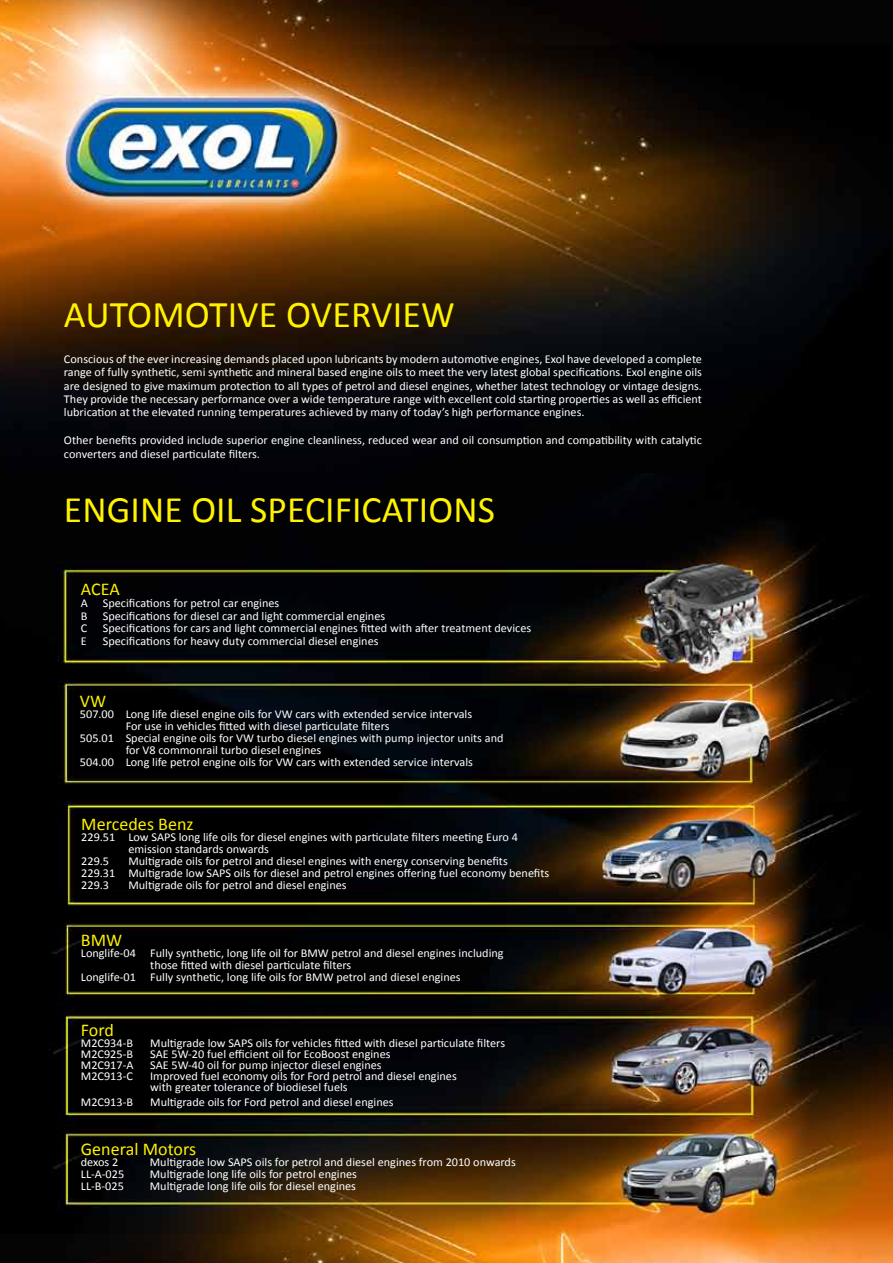
<style>
.page{position:relative;width:893px;height:1263px;background:#fff}
.page>*{position:absolute;margin:0;border:0;box-sizing:border-box;transform-origin:0 0}
.t1{font:37.8px "Calibri";letter-spacing:.005em;color:#fff200}
.t2{font:37.5px "Calibri";letter-spacing:.005em;color:#fff200}
.t3{font:18px "Calibri";letter-spacing:.005em;color:#fff200}
.t4{font:12px/13.4px "Calibri";color:#fff}
</style>
<div class="page">
<img style="left:0;top:0;width:893px;height:1262px">
<h1 class="t1" style="left:64px;top:291px;width:392px">AUTOMOTIVE OVERVIEW</h1>
<p class="t4" style="left:64px;top:352px;width:640px;text-align:justify">Conscious of the ever increasing demands placed upon lubricants by modern automotive engines, Exol have developed a complete range of fully synthetic, semi synthetic and mineral based engine oils to meet the very latest global specifications. Exol engine oils are designed to give maximum protection to all types of petrol and diesel engines, whether latest technology or vintage designs.<br>They provide the necessary performance over a wide temperature range with excellent cold starting properties as well as efficient lubrication at the elevated running temperatures achieved by many of today’s high performance engines.</p>
<p class="t4" style="left:64px;top:433px;width:639px">Other benefits provided include superior engine cleanliness, reduced wear and oil consumption and compatibility with catalytic converters and diesel particulate filters.</p>
<h2 class="t2" style="left:64px;top:486px;width:433px">ENGINE OIL SPECIFICATIONS</h2>
<h3 class="t3" style="left:81px;top:578px;width:41px">ACEA</h3>
<p class="t4" style="left:81px;top:596px;width:200px;line-height:12.6px">A Specifications for petrol car engines<br>B</p>
<p class="t4" style="left:103px;top:608px;width:284px">Specifications for diesel car and light commercial engines</p>
<p class="t4" style="left:81px;top:621px;width:8px">C</p>
<p class="t4" style="left:103px;top:621px;width:430px">Specifications for cars and light commercial engines fitted with after treatment devices</p>
<p class="t4" style="left:81px;top:634px;width:7px">E</p>
<p class="t4" style="left:103px;top:634px;width:277px">Specifications for heavy duty commercial diesel engines</p>
<h3 class="t3" style="left:80px;top:689px;width:28px">VW</h3>
<p class="t4" style="left:80px;top:707px;width:394px">507.00 Long life diesel engine oils for VW cars with extended service intervals</p>
<p class="t4" style="left:126px;top:719px;width:265px">For use in vehicles fitted with diesel particulate filters</p>
<p class="t4" style="left:80px;top:731px;width:425px">505.01 Special engine oils for VW turbo diesel engines with pump injector units and</p>
<p class="t4" style="left:126px;top:743px;width:197px">for V8 commonrail turbo diesel engines</p>
<p class="t4" style="left:80px;top:755px;width:395px">504.00 Long life petrol engine oils for VW cars with extended service intervals</p>
<h3 class="t3" style="left:81px;top:812px;width:114px">Mercedes Benz</h3>
<p class="t4" style="left:81px;top:830px;width:438px">229.51 Low SAPS long life oils for diesel engines with particulate filters meeting Euro 4</p>
<p class="t4" style="left:128px;top:842px;width:142px">emission standards onwards</p>
<p class="t4" style="left:81px;top:854px;width:29px">229.5</p>
<p class="t4" style="left:81px;top:854px;width:470px;line-height:12px;text-indent:47px">Multigrade oils for petrol and diesel engines with energy conserving benefits<br>229.31 Multigrade low SAPS oils for diesel and petrol engines offering fuel economy benefits<br>229.3</p>
<p class="t4" style="left:128px;top:878px;width:220px">Multigrade oils for petrol and diesel engines</p>
<h3 class="t3" style="left:81px;top:929px;width:43px">BMW</h3>
<p class="t4" style="left:81px;top:946px;width:424px">Longlife-04 Fully synthetic, long life oil for BMW petrol and diesel engines including</p>
<p class="t4" style="left:150px;top:958px;width:203px">those fitted with diesel particulate filters</p>
<p class="t4" style="left:81px;top:970px;width:381px">Longlife-01 Fully synthetic, long life oils for BMW petrol and diesel engines</p>
<h3 class="t3" style="left:81px;top:1019px;width:35px">Ford</h3>
<p class="t4" style="left:81px;top:1035px;width:54px">M2C934-B</p>
<p class="t4" style="left:150px;top:1035px;width:356px">Multigrade low SAPS oils for vehicles fitted with diesel particulate filters</p>
<p class="t4" style="left:81px;top:1046px;width:54px">M2C925-B</p>
<p class="t4" style="left:150px;top:1046px;width:242px">SAE 5W-20 fuel efficient oil for EcoBoost engines</p>
<p class="t4" style="left:81px;top:1058px;width:54px">M2C917-A</p>
<p class="t4" style="left:150px;top:1058px;width:233px">SAE 5W-40 oil for pump injector diesel engines</p>
<p class="t4" style="left:81px;top:1069px;width:54px">M2C913-C</p>
<p class="t4" style="left:150px;top:1070px;width:308px;line-height:11.2px">Improved fuel economy oils for Ford petrol and diesel engines with greater tolerance of biodiesel fuels</p>
<p class="t4" style="left:81px;top:1094px;width:54px">M2C913-B</p>
<p class="t4" style="left:150px;top:1094px;width:245px">Multigrade oils for Ford petrol and diesel engines</p>
<h3 class="t3" style="left:81px;top:1137px;width:117px">General Motors</h3>
<p class="t4" style="left:81px;top:1155px;width:39px">dexos 2</p>
<p class="t4" style="left:150px;top:1155px;width:367px">Multigrade low SAPS oils for petrol and diesel engines from 2010 onwards</p>
<p class="t4" style="left:81px;top:1167px;width:45px">LL-A-025</p>
<p class="t4" style="left:150px;top:1167px;width:209px">Multigrade long life oils for petrol engines</p>
<p class="t4" style="left:81px;top:1179px;width:45px">LL-B-025</p>
<p class="t4" style="left:150px;top:1179px;width:208px">Multigrade long life oils for diesel engines</p>
</div>
